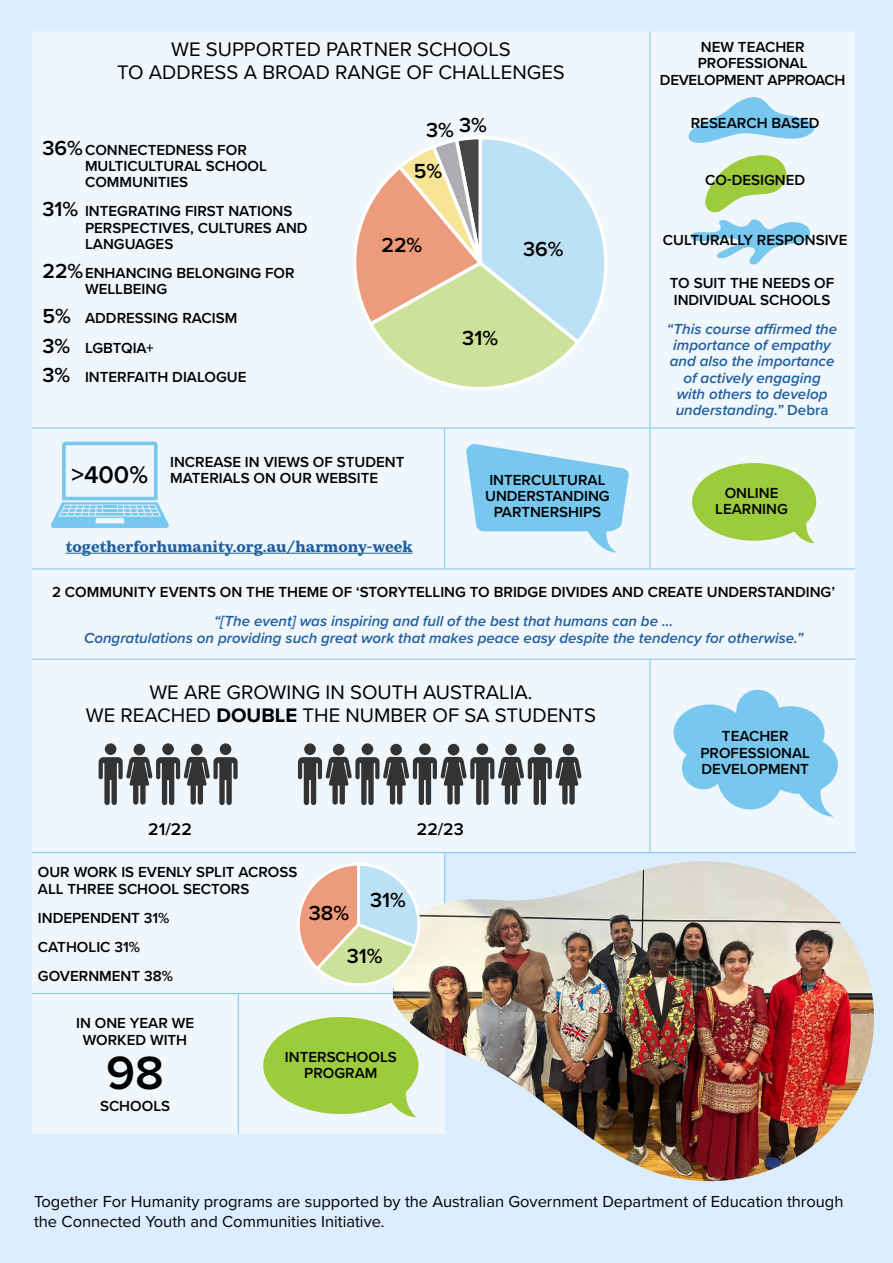
<style>
.page{position:relative;width:893px;height:1263px;background:#dcedff}
.page>*{position:absolute;margin:0;border:0;box-sizing:border-box;transform-origin:0 0}
.t1{font:600 48.3px "Proxima Nova";color:#000}
.t2{font:600 25.05px "Proxima Nova";color:#000}
.t3{font:600 21.15px "Proxima Nova";color:#000}
.t4{font:20.4px/23.1px "Proxima Nova";color:#000;text-align:center}
.t5{font:600 17.55px "Proxima Nova";color:#000}
.t6{font:16.5px/19.8px "Proxima Nova";color:#000}
.t7{font:600 15.15px/16.4px "Proxima Nova";color:#000}
.t8{font:italic 600 15.15px/16.4px "Proxima Nova";color:#215e9e;text-align:center}
.t9{font:700 15.15px "Kazimir Text";color:#215e9e}
.s1{font-size:21.15px}
.s2{font-style:normal}
.s3{font-weight:700}
</style>
<div class="page">
<div style="left:32px;top:31px;width:823px;height:1103px;background:#eff7fd"></div>
<hr style="left:650px;top:31px;width:1px;height:397px;background:#78c7ef">
<hr style="left:32px;top:428px;width:206px;height:1px;background:#78c7ef">
<hr style="left:238px;top:428px;width:207px;height:1px;background:#78c7ef">
<hr style="left:445px;top:428px;width:205px;height:1px;background:#78c7ef">
<hr style="left:444px;top:428px;width:1px;height:140px;background:#78c7ef">
<hr style="left:650px;top:428px;width:205px;height:1px;background:#78c7ef">
<hr style="left:650px;top:428px;width:1px;height:140px;background:#78c7ef">
<hr style="left:32px;top:568px;width:206px;height:1px;background:#78c7ef">
<hr style="left:238px;top:568px;width:207px;height:1px;background:#78c7ef">
<hr style="left:445px;top:568px;width:205px;height:1px;background:#78c7ef">
<hr style="left:650px;top:568px;width:205px;height:1px;background:#78c7ef">
<hr style="left:650px;top:659px;width:1px;height:193px;background:#78c7ef">
<hr style="left:32px;top:993px;width:206px;height:1px;background:#78c7ef">
<hr style="left:238px;top:993px;width:207px;height:1px;background:#78c7ef">
<hr style="left:32px;top:659px;width:206px;height:1px;background:#78c7ef">
<hr style="left:238px;top:659px;width:207px;height:1px;background:#78c7ef">
<hr style="left:445px;top:659px;width:205px;height:1px;background:#78c7ef">
<hr style="left:650px;top:659px;width:205px;height:1px;background:#78c7ef">
<hr style="left:32px;top:852px;width:206px;height:1px;background:#78c7ef">
<hr style="left:238px;top:852px;width:207px;height:1px;background:#78c7ef">
<hr style="left:445px;top:852px;width:205px;height:1px;background:#78c7ef">
<hr style="left:650px;top:852px;width:205px;height:1px;background:#78c7ef">
<hr style="left:238px;top:994px;width:1px;height:140px;background:#78c7ef">
<hr style="left:444px;top:853px;width:1px;height:140px;background:#78c7ef">
<svg style="left:688px;top:97px;width:128px;height:49px;background:#b3dff6"></svg>
<svg style="left:704px;top:155px;width:84px;height:57px;background:#bedd8c"></svg>
<svg style="left:690px;top:219px;width:122px;height:46px;background:#bce2f6"></svg>
<div style="left:534px;top:743px;width:12px;height:12px;background:#333;border-radius:50%"></div>
<div style="left:563px;top:744px;width:11px;height:11px;background:#333;border-radius:50%"></div>
<div style="left:477px;top:743px;width:11px;height:12px;background:#333;border-radius:50%"></div>
<div style="left:505px;top:744px;width:12px;height:11px;background:#333;border-radius:50%"></div>
<div style="left:419px;top:743px;width:12px;height:12px;background:#333;border-radius:50%"></div>
<div style="left:448px;top:744px;width:11px;height:11px;background:#333;border-radius:50%"></div>
<div style="left:362px;top:743px;width:11px;height:12px;background:#333;border-radius:50%"></div>
<div style="left:390px;top:744px;width:12px;height:11px;background:#333;border-radius:50%"></div>
<div style="left:304px;top:743px;width:12px;height:12px;background:#333;border-radius:50%"></div>
<div style="left:333px;top:744px;width:11px;height:11px;background:#333;border-radius:50%"></div>
<svg style="left:298px;top:757px;width:283px;height:48px;background:#86898c"></svg>
<div style="left:220px;top:743px;width:11px;height:12px;background:#333;border-radius:50%"></div>
<div style="left:162px;top:743px;width:12px;height:12px;background:#333;border-radius:50%"></div>
<div style="left:191px;top:744px;width:12px;height:11px;background:#333;border-radius:50%"></div>
<div style="left:105px;top:743px;width:11px;height:12px;background:#333;border-radius:50%"></div>
<div style="left:134px;top:744px;width:11px;height:11px;background:#333;border-radius:50%"></div>
<svg style="left:99px;top:757px;width:139px;height:48px;background:#85888b"></svg>
<svg style="left:353px;top:136px;width:255px;height:254px;background:#d7daca"></svg>
<hr style="left:66px;top:553px;width:347px;height:1px;background:#215e9e">
<img style="left:393px;top:861px;width:481px;height:320px">
<svg style="left:674px;top:690px;width:164px;height:126px;background:#9fd6f3"></svg>
<svg style="left:692px;top:463px;width:124px;height:80px;background:#aed465"></svg>
<svg style="left:51px;top:442px;width:118px;height:86px;background:#c9e7f8"></svg>
<svg style="left:292px;top:861px;width:129px;height:131px;background:#e0d9c9"></svg>
<svg style="left:263px;top:1017px;width:155px;height:100px;background:#add364"></svg>
<svg style="left:466px;top:444px;width:163px;height:108px;background:#9fd6f3"></svg>
<h3 class="t4" style="left:117px;top:37px;width:449px">WE SUPPORTED PARTNER SCHOOLS<br>TO ADDRESS A BROAD RANGE OF CHALLENGES</h3>
<p class="t7" style="left:660px;top:38px;width:187px;text-align:center">NEW TEACHER<br>PROFESSIONAL<br>DEVELOPMENT APPROACH</p>
<p class="t7" style="left:85px;top:141px;width:183px;text-indent:-43px"><span class="s1">36%</span>CONNECTEDNESS FOR<br>MULTICULTURAL SCHOOL<br>COMMUNITIES</p>
<p class="t7" style="left:85px;top:203px;width:224px;text-indent:-43px"><span class="s1">31%</span> INTEGRATING FIRST NATIONS<br>PERSPECTIVES, CULTURES AND<br>LANGUAGES</p>
<p class="t7" style="left:85px;top:264px;width:211px;text-indent:-43px"><span class="s1">22%</span>ENHANCING BELONGING FOR<br>WELLBEING</p>
<p class="t7" style="left:43px;top:303px;width:205px;line-height:29.1px"><span class="s1">5%</span> ADDRESSING RACISM<br><span class="s1">3%</span> LGBTQIA+<br><span class="s1">3%</span> INTERFAITH DIALOGUE</p>
<h3 class="t3" style="left:459px;top:110px;width:29px">3%</h3>
<h3 class="t3" style="left:426px;top:114px;width:29px">3%</h3>
<h3 class="t3" style="left:414px;top:155px;width:30px">5%</h3>
<h3 class="t3" style="left:381px;top:229px;width:42px">22%</h3>
<h3 class="t3" style="left:523px;top:233px;width:42px">36%</h3>
<h3 class="t3" style="left:462px;top:322px;width:37px">31%</h3>
<h2 class="t2" style="left:71px;top:456px;width:78px">&gt;400%</h2>
<p class="t7" style="left:170px;top:453px;width:236px">INCREASE IN VIEWS OF STUDENT<br>MATERIALS ON OUR WEBSITE</p>
<p class="t9" style="left:66px;top:535px;width:348px">togetherforhumanity.org.au/harmony-week</p>
<p class="t7" style="left:485px;top:471px;width:126px;text-align:center">INTERCULTURAL<br>UNDERSTANDING<br>PARTNERSHIPS</p>
<p class="t7" style="left:691px;top:114px;width:130px">RESEARCH BASED</p>
<p class="t7" style="left:705px;top:172px;width:101px">CO-DESIGNED</p>
<p class="t7" style="left:663px;top:231px;width:186px">CULTURALLY RESPONSIVE</p>
<p class="t7" style="left:670px;top:275px;width:166px">TO SUIT THE NEEDS OF<br>INDIVIDUAL SCHOOLS</p>
<p class="t8" style="left:667px;top:320px;width:172px">“This course affirmed the importance of empathy and also the importance of actively engaging<br>with others to develop understanding.” <span class="s2">Debra</span></p>
<p class="t7" style="left:715px;top:484px;width:74px;text-align:center">ONLINE<br>LEARNING</p>
<p class="t7" style="left:52px;top:584px;width:784px">2 COMMUNITY EVENTS ON THE THEME OF ‘STORYTELLING TO BRIDGE DIVIDES AND CREATE UNDERSTANDING’</p>
<p class="t8" style="left:84px;top:613px;width:721px">“[The event] was inspiring and full of the best that humans can be ...<br>Congratulations on providing such great work that makes peace easy despite the tendency for otherwise.”</p>
<h3 class="t4" style="left:86px;top:680px;width:512px">WE ARE GROWING IN SOUTH AUSTRALIA.<br>WE REACHED <span class="s3">DOUBLE</span> THE NUMBER OF SA STUDENTS</h3>
<p class="t5" style="left:148px;top:816px;width:45px">21/22</p>
<p class="t5" style="left:417px;top:816px;width:48px">22/23</p>
<p class="t7" style="left:38px;top:863px;width:261px">OUR WORK IS EVENLY SPLIT ACROSS<br>ALL THREE SCHOOL SECTORS</p>
<p class="t7" style="left:38px;top:903px;width:137px;line-height:29.1px">INDEPENDENT 31%<br>CATHOLIC 31%<br>GOVERNMENT 38%</p>
<p class="t7" style="left:76px;top:1015px;width:119px;text-align:center">IN ONE YEAR WE<br>WORKED WITH</p>
<h1 class="t1" style="left:106px;top:1036px;width:59px">98</h1>
<p class="t7" style="left:100px;top:1098px;width:72px">SCHOOLS</p>
<h3 class="t3" style="left:370px;top:884px;width:37px">31%</h3>
<h3 class="t3" style="left:309px;top:897px;width:42px">38%</h3>
<h3 class="t3" style="left:347px;top:941px;width:37px">31%</h3>
<p class="t7" style="left:285px;top:1048px;width:113px;text-align:center">INTERSCHOOLS<br>PROGRAM</p>
<p class="t7" style="left:700px;top:728px;width:111px;text-align:center">TEACHER<br>PROFESSIONAL<br>DEVELOPMENT</p>
<p class="t6" style="left:34px;top:1190px;width:811px">Together For Humanity programs are supported by the Australian Government Department of Education through the Connected Youth and Communities Initiative.</p>
</div>
